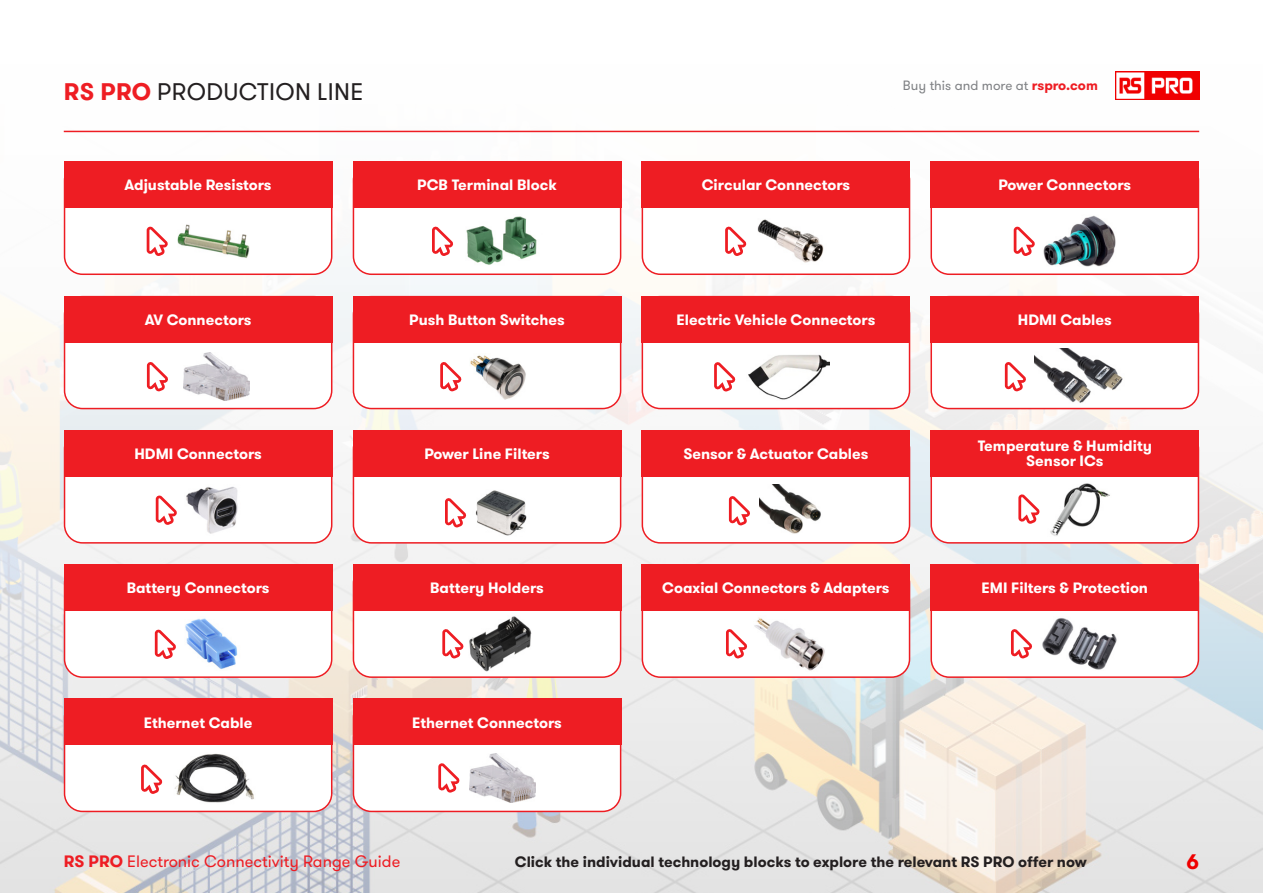
<style>
.page{position:relative;width:1263px;height:893px;background:#fff}
.page>*{position:absolute;margin:0;border:0;box-sizing:border-box;transform-origin:0 0}
.Category_H1{font:24px "GT Walsheim";letter-spacing:.015em;color:#231f20}
.t1{font:700 21px "GT Walsheim";color:#ef0000}
.t2{font:16.5px "GT Walsheim";color:#ee1d23}
.t3{font:700 15px/15px "GT Walsheim";color:#fff;text-align:center}
.t4{font:700 15px "GT Walsheim";color:#231f20}
.t5{font:13.5px "GT Walsheim";color:#808285}
.s1{font-weight:700;color:#ee1d23}
.s2{font-weight:700}
</style>
<div class="page">
<img style="left:0;top:71px;width:1263px;height:822px">
<hr style="left:64px;top:131px;width:1135px;height:1px;background:#ee1d23">
<img style="left:1115px;top:71px;width:84px;height:28px">
<div style="left:65px;top:162px;width:267px;height:112px;background:#fff;border-radius:18px"></div>
<div style="left:64px;top:162px;width:268px;height:113px;border:2px solid #ee1d23;border-radius:18px"></div>
<div style="left:64px;top:162px;width:268px;height:46px;background:#ee1d23"></div>
<svg style="left:147px;top:226px;width:21px;height:30px"></svg>
<img style="left:177px;top:224px;width:73px;height:34px">
<div style="left:353px;top:162px;width:268px;height:112px;background:#fff;border-radius:18px"></div>
<div style="left:353px;top:162px;width:268px;height:113px;border:2px solid #ee1d23;border-radius:18px"></div>
<div style="left:353px;top:162px;width:268px;height:46px;background:#ee1d23"></div>
<svg style="left:432px;top:226px;width:21px;height:30px"></svg>
<img style="left:466px;top:216px;width:71px;height:49px">
<div style="left:642px;top:162px;width:267px;height:112px;background:#fff;border-radius:18px"></div>
<div style="left:642px;top:162px;width:268px;height:113px;border:2px solid #ee1d23;border-radius:18px"></div>
<div style="left:642px;top:162px;width:268px;height:46px;background:#ee1d23"></div>
<svg style="left:725px;top:226px;width:22px;height:30px"></svg>
<img style="left:757px;top:219px;width:67px;height:44px">
<div style="left:931px;top:162px;width:267px;height:112px;background:#fff;border-radius:18px"></div>
<div style="left:930px;top:162px;width:269px;height:113px;border:2px solid #ee1d23;border-radius:18px"></div>
<div style="left:930px;top:162px;width:269px;height:46px;background:#ee1d23"></div>
<svg style="left:1014px;top:226px;width:21px;height:30px"></svg>
<img style="left:1043px;top:215px;width:73px;height:52px">
<div style="left:65px;top:297px;width:267px;height:112px;background:#fff;border-radius:18px"></div>
<div style="left:64px;top:296px;width:268px;height:113px;border:2px solid #ee1d23;border-radius:18px"></div>
<div style="left:64px;top:296px;width:268px;height:46px;background:#ee1d23"></div>
<svg style="left:147px;top:362px;width:21px;height:30px"></svg>
<img style="left:183px;top:352px;width:66px;height:49px">
<div style="left:353px;top:297px;width:268px;height:112px;background:#fff;border-radius:18px"></div>
<div style="left:353px;top:296px;width:268px;height:113px;border:2px solid #ee1d23;border-radius:18px"></div>
<div style="left:353px;top:296px;width:268px;height:46px;background:#ee1d23"></div>
<svg style="left:440px;top:362px;width:22px;height:30px"></svg>
<img style="left:470px;top:355px;width:56px;height:45px">
<div style="left:642px;top:297px;width:267px;height:112px;background:#fff;border-radius:18px"></div>
<div style="left:642px;top:296px;width:268px;height:113px;border:2px solid #ee1d23;border-radius:18px"></div>
<div style="left:642px;top:296px;width:268px;height:46px;background:#ee1d23"></div>
<svg style="left:714px;top:362px;width:22px;height:30px"></svg>
<img style="left:748px;top:355px;width:82px;height:45px">
<div style="left:931px;top:297px;width:267px;height:112px;background:#fff;border-radius:18px"></div>
<div style="left:930px;top:296px;width:269px;height:113px;border:2px solid #ee1d23;border-radius:18px"></div>
<div style="left:930px;top:296px;width:269px;height:46px;background:#ee1d23"></div>
<svg style="left:1005px;top:362px;width:21px;height:30px"></svg>
<img style="left:1034px;top:349px;width:89px;height:54px">
<div style="left:65px;top:431px;width:267px;height:112px;background:#fff;border-radius:18px"></div>
<div style="left:64px;top:430px;width:268px;height:114px;border:2px solid #ee1d23;border-radius:18px"></div>
<div style="left:64px;top:430px;width:268px;height:46px;background:#ee1d23"></div>
<svg style="left:156px;top:495px;width:21px;height:30px"></svg>
<img style="left:186px;top:487px;width:52px;height:47px">
<div style="left:353px;top:431px;width:268px;height:112px;background:#fff;border-radius:18px"></div>
<div style="left:353px;top:430px;width:268px;height:114px;border:2px solid #ee1d23;border-radius:18px"></div>
<div style="left:353px;top:430px;width:268px;height:46px;background:#ee1d23"></div>
<svg style="left:445px;top:498px;width:22px;height:30px"></svg>
<img style="left:475px;top:490px;width:52px;height:46px">
<div style="left:642px;top:431px;width:267px;height:112px;background:#fff;border-radius:18px"></div>
<div style="left:642px;top:430px;width:268px;height:114px;border:2px solid #ee1d23;border-radius:18px"></div>
<div style="left:642px;top:430px;width:268px;height:46px;background:#ee1d23"></div>
<svg style="left:729px;top:496px;width:21px;height:30px"></svg>
<img style="left:760px;top:485px;width:61px;height:49px">
<div style="left:931px;top:431px;width:267px;height:112px;background:#fff;border-radius:18px"></div>
<div style="left:930px;top:430px;width:269px;height:114px;border:2px solid #ee1d23;border-radius:18px"></div>
<div style="left:930px;top:430px;width:269px;height:46px;background:#ee1d23"></div>
<svg style="left:1018px;top:494px;width:22px;height:30px"></svg>
<img style="left:1050px;top:483px;width:60px;height:53px">
<div style="left:65px;top:565px;width:267px;height:112px;background:#fff;border-radius:18px"></div>
<div style="left:64px;top:564px;width:268px;height:114px;border:2px solid #ee1d23;border-radius:18px"></div>
<div style="left:64px;top:564px;width:268px;height:47px;background:#ee1d23"></div>
<svg style="left:155px;top:629px;width:21px;height:30px"></svg>
<img style="left:185px;top:618px;width:53px;height:51px">
<div style="left:353px;top:565px;width:268px;height:112px;background:#fff;border-radius:18px"></div>
<div style="left:353px;top:564px;width:268px;height:114px;border:2px solid #ee1d23;border-radius:18px"></div>
<div style="left:353px;top:564px;width:268px;height:47px;background:#ee1d23"></div>
<svg style="left:442px;top:629px;width:22px;height:30px"></svg>
<img style="left:469px;top:616px;width:63px;height:56px">
<div style="left:642px;top:565px;width:267px;height:112px;background:#fff;border-radius:18px"></div>
<div style="left:642px;top:564px;width:268px;height:114px;border:2px solid #ee1d23;border-radius:18px"></div>
<div style="left:642px;top:564px;width:268px;height:47px;background:#ee1d23"></div>
<svg style="left:726px;top:629px;width:21px;height:30px"></svg>
<img style="left:754px;top:617px;width:71px;height:54px">
<div style="left:931px;top:565px;width:267px;height:112px;background:#fff;border-radius:18px"></div>
<div style="left:930px;top:564px;width:269px;height:114px;border:2px solid #ee1d23;border-radius:18px"></div>
<div style="left:930px;top:564px;width:269px;height:47px;background:#ee1d23"></div>
<svg style="left:1011px;top:629px;width:21px;height:30px"></svg>
<img style="left:1042px;top:618px;width:75px;height:52px">
<div style="left:353px;top:699px;width:268px;height:112px;background:#fff;border-radius:18px"></div>
<div style="left:353px;top:699px;width:268px;height:113px;border:2px solid #ee1d23;border-radius:18px"></div>
<div style="left:353px;top:699px;width:268px;height:46px;background:#ee1d23"></div>
<svg style="left:438px;top:763px;width:22px;height:30px"></svg>
<img style="left:470px;top:754px;width:66px;height:48px">
<div style="left:65px;top:699px;width:267px;height:112px;background:#fff;border-radius:18px"></div>
<div style="left:64px;top:699px;width:268px;height:113px;border:2px solid #ee1d23;border-radius:18px"></div>
<div style="left:64px;top:699px;width:268px;height:46px;background:#ee1d23"></div>
<svg style="left:141px;top:764px;width:22px;height:30px"></svg>
<img style="left:174px;top:753px;width:80px;height:50px">
<p class="Category_H1" style="left:64px;top:76px;width:301px"><span class="s1">RS PRO</span> PRODUCTION LINE</p>
<p class="t5" style="left:903px;top:77px;width:196px">Buy this and more at <span class="s1">rspro.com</span></p>
<p class="t3" style="left:125px;top:178px;width:148px">Adjustable Resistors</p>
<p class="t3" style="left:417px;top:178px;width:141px">PCB Terminal Block</p>
<p class="t3" style="left:702px;top:178px;width:150px">Circular Connectors</p>
<p class="t3" style="left:998px;top:178px;width:134px">Power Connectors</p>
<p class="t3" style="left:145px;top:312px;width:108px">AV Connectors</p>
<p class="t3" style="left:409px;top:312px;width:157px">Push Button Switches</p>
<p class="t3" style="left:676px;top:312px;width:200px">Electric Vehicle Connectors</p>
<p class="t3" style="left:1018px;top:312px;width:96px">HDMI Cables</p>
<p class="t3" style="left:134px;top:446px;width:129px">HDMI Connectors</p>
<p class="t3" style="left:424px;top:446px;width:127px">Power Line Filters</p>
<p class="t3" style="left:683px;top:446px;width:187px">Sensor &amp; Actuator Cables</p>
<p class="t3" style="left:978px;top:439px;width:176px">Temperature &amp; Humidity<br>Sensor ICs</p>
<p class="t3" style="left:127px;top:581px;width:144px">Battery Connectors</p>
<p class="t3" style="left:430px;top:581px;width:115px">Battery Holders</p>
<p class="t3" style="left:662px;top:581px;width:229px">Coaxial Connectors &amp; Adapters</p>
<p class="t3" style="left:982px;top:581px;width:168px">EMI Filters &amp; Protection</p>
<p class="t3" style="left:144px;top:715px;width:110px">Ethernet Cable</p>
<p class="t3" style="left:412px;top:715px;width:151px">Ethernet Connectors</p>
<p class="t2" style="left:64px;top:851px;width:338px"><span class="s2">RS PRO</span> Electronic Connectivity Range Guide</p>
<h2 class="t1" style="left:1186px;top:848px;width:14px">6</h2>
<p class="t4" style="left:515px;top:852px;width:573px">Click the individual technology blocks to explore the relevant RS PRO offer now</p>
</div>
